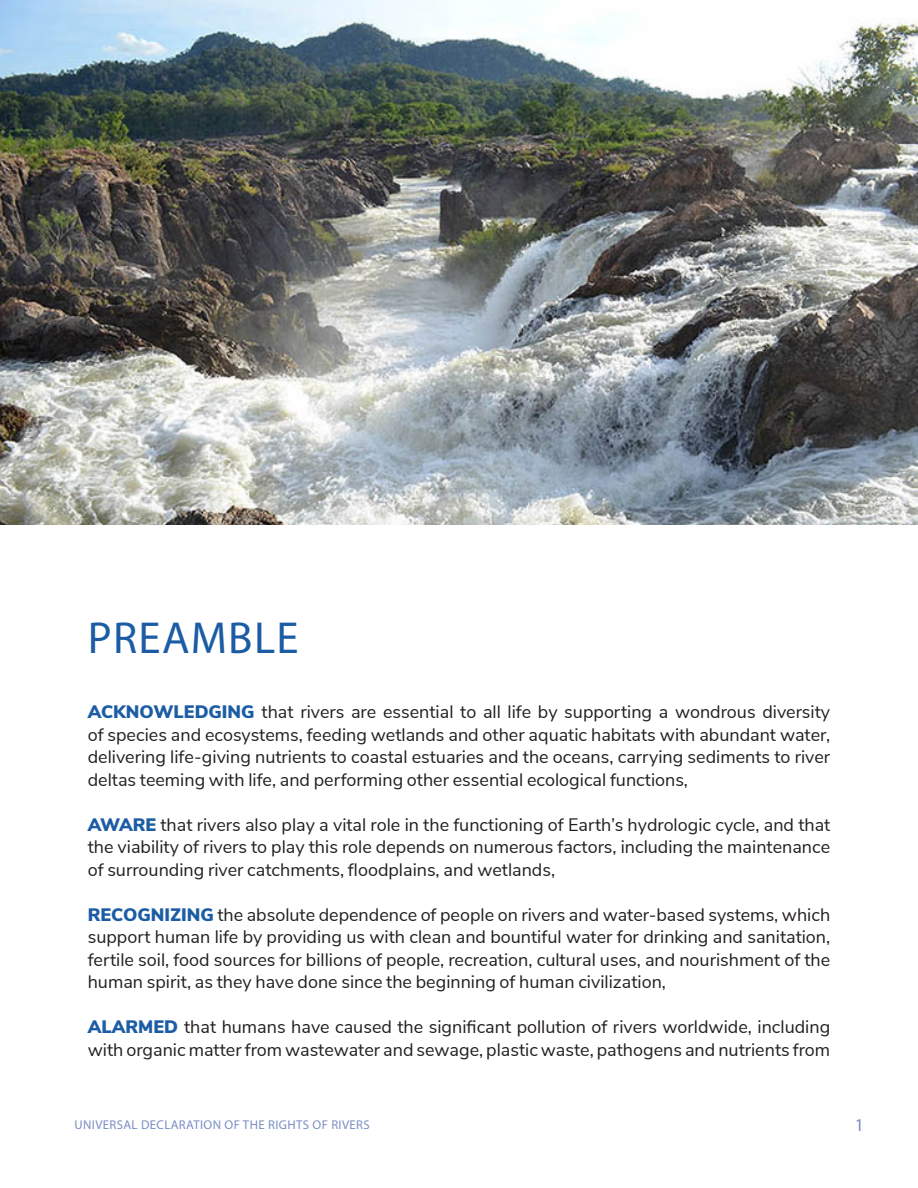
<style>
.page{position:relative;width:918px;height:1188px;background:#fff}
.page>*{position:absolute;margin:0;border:0;box-sizing:border-box;transform-origin:0 0}
.t1{font:45px "Myriad Pro";letter-spacing:.03em;color:#1c5ca4}
.t2{font:18px/22.5px "Nunito Sans";color:#231f20;text-align:justify}
.t3{font:18px "Myriad Pro";color:#7b8fc3}
.t4{font:12.75px "Myriad Pro";letter-spacing:.03em;color:#7b8fc3}
.s1{font-weight:900;color:#1c5ca4}
</style>
<div class="page">
<img style="left:0;top:0;width:918px;height:525px">
<p class="t1" style="left:88px;top:610px;width:213px">PREAMBLE</p>
<p class="t2" style="left:88px;top:700px;width:744px"><span class="s1">ACKNOWLEDGING</span> that rivers are essential to all life by supporting a wondrous diversity of species and ecosystems, feeding wetlands and other aquatic habitats with abundant water, delivering life-giving nutrients to coastal estuaries and the oceans, carrying sediments to river deltas teeming with life, and performing other essential ecological functions,</p>
<p class="t2" style="left:88px;top:812px;width:744px"><span class="s1">AWARE</span> that rivers also play a vital role in the functioning of Earth’s hydrologic cycle, and that the viability of rivers to play this role depends on numerous factors, including the maintenance of surrounding river catchments, floodplains, and wetlands,</p>
<p class="t2" style="left:88px;top:902px;width:744px"><span class="s1">RECOGNIZING</span> the absolute dependence of people on rivers and water-based systems, which support human life by providing us with clean and bountiful water for drinking and sanitation, fertile soil, food sources for billions of people, recreation, cultural uses, and nourishment of the human spirit, as they have done since the beginning of human civilization,</p>
<p class="t2" style="left:88px;top:1015px;width:744px"><span class="s1">ALARMED</span> that humans have caused the significant pollution of rivers worldwide, including with organic matter from wastewater and sewage, plastic waste, pathogens and nutrients from</p>
<p class="t4" style="left:75px;top:1117px;width:297px">UNIVERSAL DECLARATION OF THE RIGHTS OF RIVERS</p>
<p class="t3" style="left:855px;top:1114px;width:11px">1</p>
</div>
